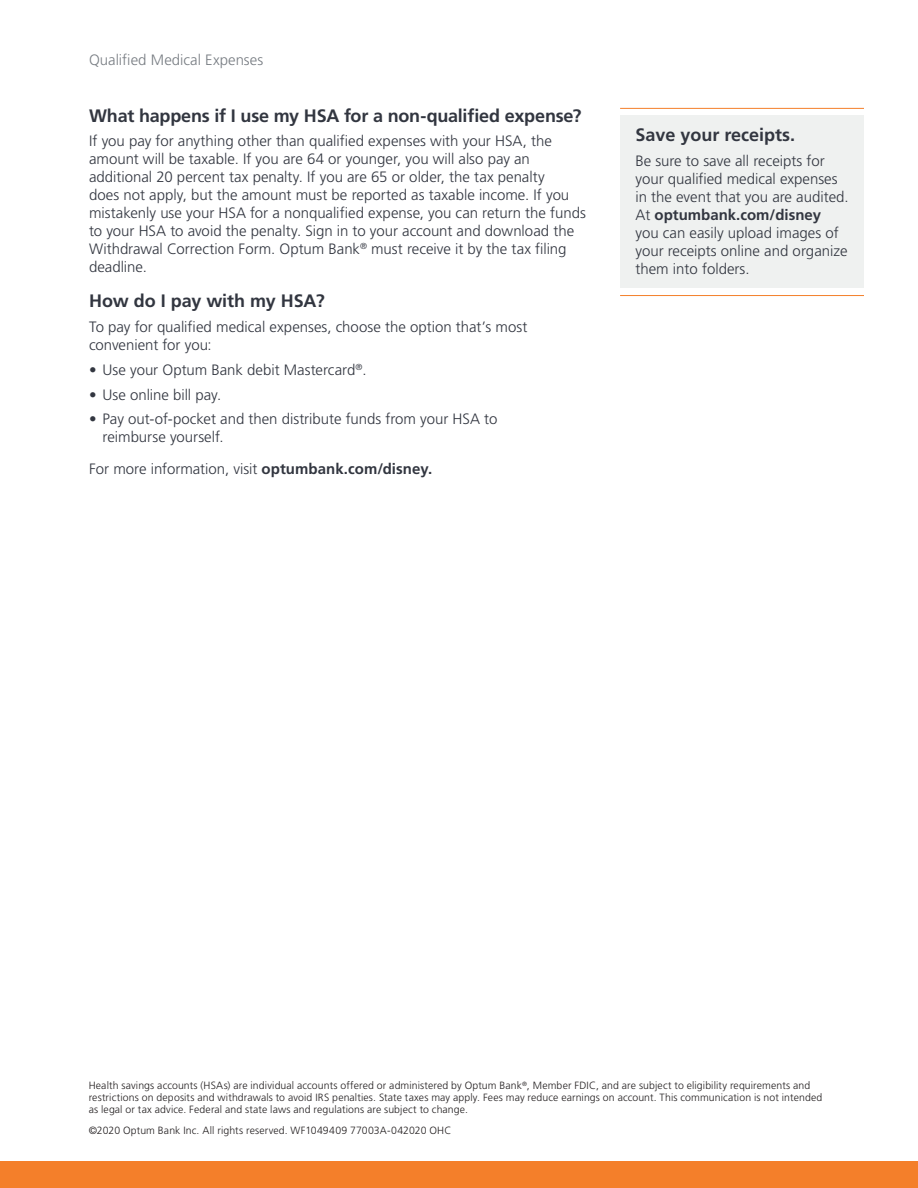
<style>
.page{position:relative;width:918px;height:1188px;background:#fff}
.page>*{position:absolute;margin:0;border:0;box-sizing:border-box;transform-origin:0 0}
.t1{font:700 18px "Frutiger LT Pro";letter-spacing:-.01em;color:#323640}
.t2{font:300 15px/18px "Frutiger LT Pro";color:#323640}
.t3{font:300 15px "Frutiger LT Pro";letter-spacing:.005em;color:#787d83}
.Disclaimer{font:300 10.5px/12px "Frutiger LT Pro";letter-spacing:.01em;color:#231f20}
.s1{font-weight:700}
</style>
<div class="page">
<div style="left:620px;top:115px;width:244px;height:173px;background:#eff1f0"></div>
<hr style="left:620px;top:108px;width:244px;height:1px;background:#f47f2a">
<hr style="left:620px;top:295px;width:244px;height:1px;background:#f47f2a">
<div style="left:0;top:1161px;width:918px;height:27px;background:#f47f2a"></div>
<p class="t3" style="left:89px;top:51px;width:176px">Qualified Medical Expenses</p>
<p class="t1" style="left:89px;top:105px;width:494px">What happens if I use my HSA for a non-qualified expense?</p>
<p class="t2" style="left:89px;top:132px;width:498px">If you pay for anything other than qualified expenses with your HSA, the amount will be taxable. If you are 64 or younger, you will also pay an additional 20 percent tax penalty. If you are 65 or older, the tax penalty<br>does not apply, but the amount must be reported as taxable income. If you mistakenly use your HSA for a nonqualified expense, you can return the funds to your HSA to avoid the penalty. Sign in to your account and download the Withdrawal Correction Form. Optum Bank<sup>®</sup> must receive it by the tax filing deadline.</p>
<p class="t1" style="left:89px;top:290px;width:237px">How do I pay with my HSA?</p>
<p class="t2" style="left:89px;top:318px;width:440px">To pay for qualified medical expenses, choose the option that’s most convenient for you:</p>
<p class="t2" style="left:89px;top:361px;width:279px">• Use your Optum Bank debit Mastercard<sup>®</sup>.</p>
<p class="t2" style="left:89px;top:386px;width:134px">• Use online bill pay.</p>
<p class="t2" style="left:103px;top:410px;width:396px;text-indent:-14px">• Pay out-of-pocket and then distribute funds from your HSA to reimburse yourself.</p>
<p class="t2" style="left:89px;top:460px;width:345px">For more information, visit <span class="s1">optumbank.com/disney.</span></p>
<p class="t1" style="left:635px;top:124px;width:161px">Save your receipts.</p>
<p class="t2" style="left:635px;top:152px;width:215px">Be sure to save all receipts for your qualified medical expenses in the event that you are audited.<br>At <span class="s1">optumbank.com/disney<br></span>you can easily upload images of your receipts online and organize them into folders.</p>
<p class="Disclaimer" style="left:89px;top:1079px;width:735px">Health savings accounts (HSAs) are individual accounts offered or administered by Optum Bank<sup>®</sup>, Member FDIC, and are subject to eligibility requirements and restrictions on deposits and withdrawals to avoid IRS penalties. State taxes may apply. Fees may reduce earnings on account. This communication is not intended as legal or tax advice. Federal and state laws and regulations are subject to change.</p>
<p class="Disclaimer" style="left:89px;top:1124px;width:364px">©2020 Optum Bank Inc. All rights reserved. WF1049409 77003A-042020 OHC</p>
</div>
